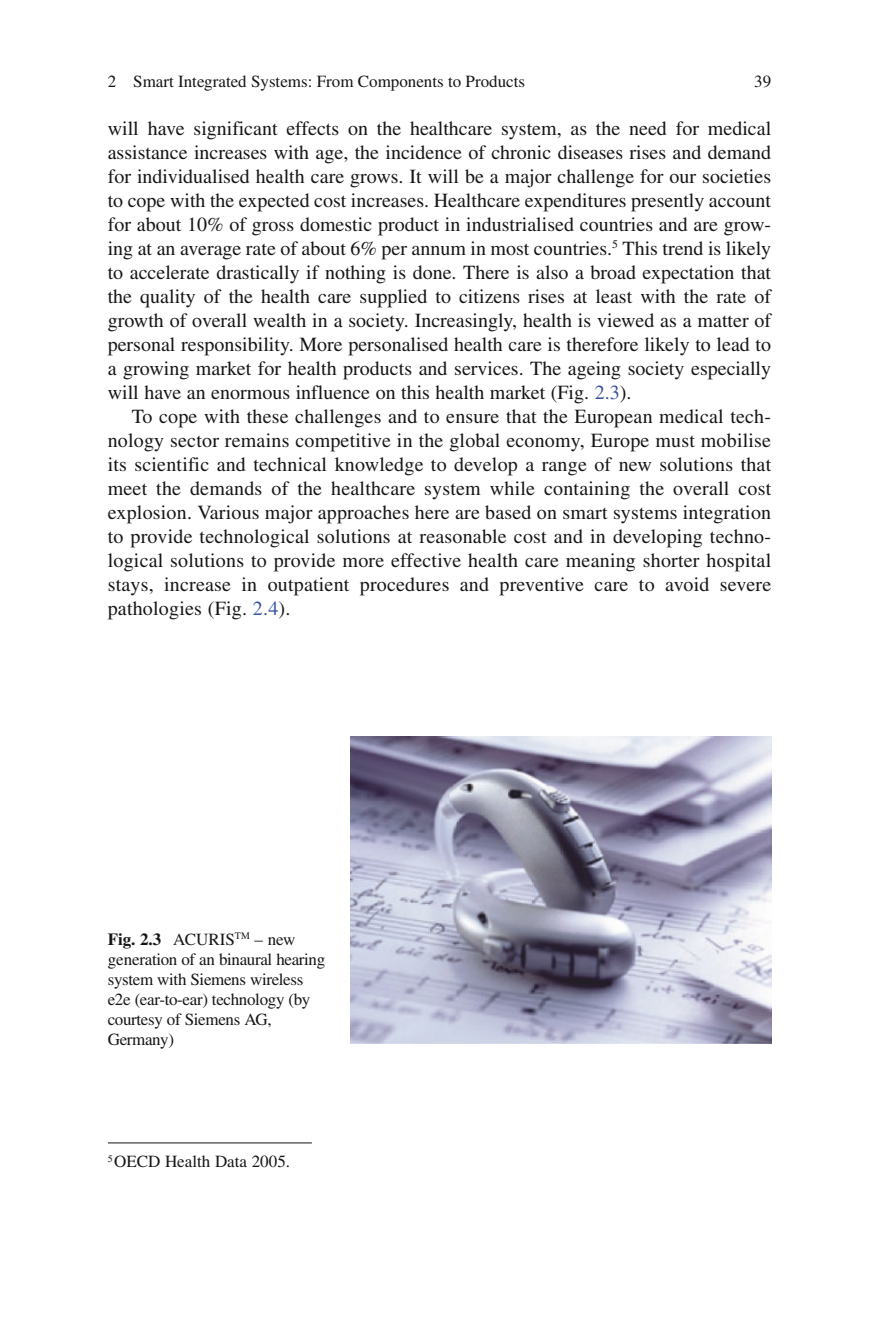
<style>
.page{position:relative;width:879px;height:1333px;background:#fff}
.page>*{position:absolute;margin:0;border:0;box-sizing:border-box;transform-origin:0 0}
.t1{font:20px "Times";color:#171518}
.t2{font:17px/20px "Times";letter-spacing:-.02em;color:#171518}
.t3{font:17px "Times";color:#171518}
.s1{color:#3752a3}
.s2{font-weight:700}
</style>
<div class="page">
<img style="left:351px;top:736px;width:420px;height:307px">
<hr style="left:108px;top:1142px;width:204px;height:1px;background:#171518">
<p class="t3" style="left:108px;top:72px;width:419px">2 Smart Integrated Systems: From Components to Products</p>
<p class="t2" style="left:754px;top:71px;width:18px">39</p>
<p class="t1" style="left:108px;top:117px;width:665px">will have significant effects on the healthcare system, as the need for medical</p>
<p class="t1" style="left:108px;top:141px;width:665px">assistance increases with age, the incidence of chronic diseases rises and demand</p>
<p class="t1" style="left:108px;top:165px;width:665px">for individualised health care grows. It will be a major challenge for our societies</p>
<p class="t1" style="left:108px;top:189px;width:665px">to cope with the expected cost increases. Healthcare expenditures presently account</p>
<p class="t1" style="left:108px;top:213px;width:665px">for about 10% of gross domestic product in industrialised countries and are grow-</p>
<p class="t1" style="left:108px;top:237px;width:665px">ing at an average rate of about 6% per annum in most countries.<sup>5</sup> This trend is likely</p>
<p class="t1" style="left:108px;top:261px;width:665px">to accelerate drastically if nothing is done. There is also a broad expectation that</p>
<p class="t1" style="left:108px;top:285px;width:665px">the quality of the health care supplied to citizens rises at least with the rate of</p>
<p class="t1" style="left:108px;top:309px;width:665px">growth of overall wealth in a society. Increasingly, health is viewed as a matter of</p>
<p class="t1" style="left:108px;top:333px;width:665px">personal responsibility. More personalised health care is therefore likely to lead to</p>
<p class="t1" style="left:108px;top:357px;width:665px">a growing market for health products and services. The ageing society especially</p>
<p class="t1" style="left:108px;top:381px;width:525px">will have an enormous influence on this health market (Fig. <span class="s1">2.3</span>).</p>
<p class="t1" style="left:132px;top:405px;width:641px">To cope with these challenges and to ensure that the European medical tech-</p>
<p class="t1" style="left:108px;top:429px;width:665px">nology sector remains competitive in the global economy, Europe must mobilise</p>
<p class="t1" style="left:108px;top:453px;width:665px">its scientific and technical knowledge to develop a range of new solutions that</p>
<p class="t1" style="left:108px;top:477px;width:665px">meet the demands of the healthcare system while containing the overall cost</p>
<p class="t1" style="left:108px;top:501px;width:665px">explosion. Various major approaches here are based on smart systems integration</p>
<p class="t1" style="left:108px;top:525px;width:665px">to provide technological solutions at reasonable cost and in developing techno-</p>
<p class="t1" style="left:108px;top:549px;width:665px">logical solutions to provide more effective health care meaning shorter hospital</p>
<p class="t1" style="left:108px;top:573px;width:665px">stays, increase in outpatient procedures and preventive care to avoid severe</p>
<p class="t1" style="left:108px;top:597px;width:184px">pathologies (Fig. <span class="s1">2.4</span>).</p>
<p class="t2" style="left:108px;top:928px;width:219px"><span class="s2">Fig. 2.3</span> ACURIS<sup>TM</sup> – new generation of an binaural hearing system with Siemens wireless e2e (ear-to-ear) technology (by courtesy of Siemens AG,<br>Germany)</p>
<p class="t3" style="left:108px;top:1152px;width:184px"><sup>5</sup>OECD Health Data 2005.</p>
</div>
